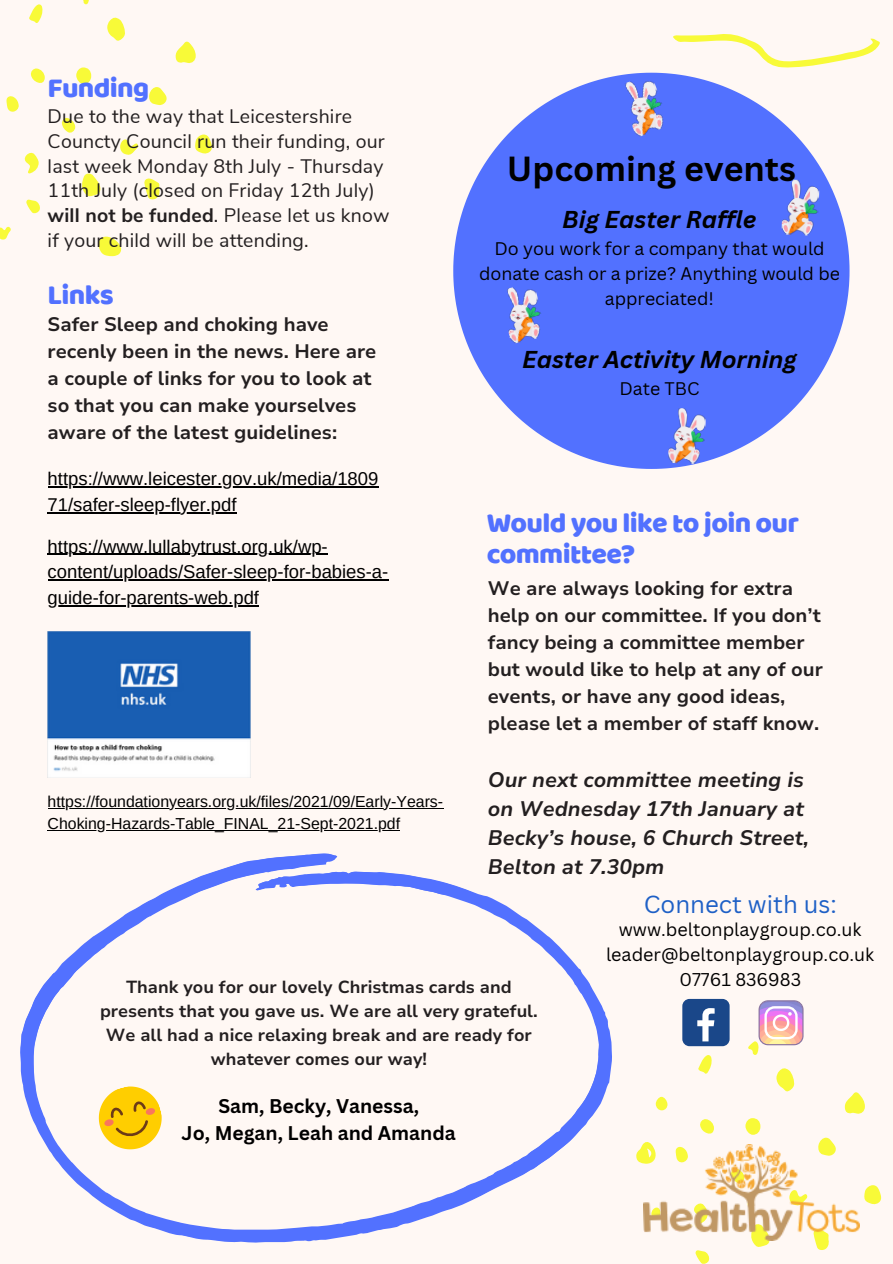
<style>
.page{position:relative;width:893px;height:1264px;background:#fff}
.page>*{position:absolute;margin:0;border:0;box-sizing:border-box;transform-origin:0 0}
.t1{font:700 33.9px "Canva Sans";color:#000}
.t2{font:28.5px/30.3px "Baloo Bhai";letter-spacing:-.025em;color:#5271ff}
.t3{font:24px "Canva Sans";color:#1e60c6}
.t4{font:italic 700 23.7px "Canva Sans";color:#000}
.t5{font:italic 700 21px/29.2px "Nunito Sans 10 pt";color:#231f20}
.t6{font:700 19.5px/27px "Nunito Sans 10 pt";color:#231f20}
.t7{font:19.5px/24.8px "Nunito Sans";letter-spacing:.01em;color:#231f20}
.t8{font:700 19.35px "Canva Sans";color:#000}
.t9{font:18.45px/25.7px "Arimo";color:#000}
.t10{font:18px "Canva Sans";color:#000}
.t11{font:17.7px/24.8px "Canva Sans";color:#000;text-align:center}
.t12{font:700 17.4px/24px "Nunito Sans 10 pt";color:#231f20;text-align:center}
.t13{font:15.9px/21.8px "Arimo";color:#000}
.s1{font-weight:700}
</style>
<div class="page">
<div style="left:0;top:0;width:892px;height:1263px;background:#fff8f4"></div>
<svg style="left:98px;top:236px;width:24px;height:20px"></svg>
<svg style="left:175px;top:41px;width:21px;height:22px"></svg>
<svg style="left:82px;top:173px;width:18px;height:24px"></svg>
<svg style="left:107px;top:17px;width:18px;height:24px"></svg>
<svg style="left:195px;top:134px;width:17px;height:20px"></svg>
<svg style="left:144px;top:178px;width:16px;height:21px"></svg>
<svg style="left:149px;top:87px;width:18px;height:18px"></svg>
<div style="left:76px;top:67px;width:15px;height:17px;background:#f8fa38;border-radius:50%"></div>
<svg style="left:24px;top:152px;width:15px;height:22px"></svg>
<svg style="left:120px;top:139px;width:18px;height:16px"></svg>
<svg style="left:29px;top:4px;width:14px;height:19px"></svg>
<svg style="left:30px;top:68px;width:15px;height:15px"></svg>
<svg style="left:6px;top:96px;width:13px;height:16px"></svg>
<svg style="left:62px;top:118px;width:13px;height:15px"></svg>
<svg style="left:26px;top:199px;width:14px;height:15px"></svg>
<svg style="left:0;top:226px;width:11px;height:14px"></svg>
<svg style="left:83px;top:0;width:6px;height:4px"></svg>
<svg style="left:844px;top:1092px;width:20px;height:22px"></svg>
<svg style="left:752px;top:1240px;width:17px;height:7px"></svg>
<svg style="left:776px;top:1068px;width:19px;height:24px"></svg>
<svg style="left:636px;top:1142px;width:15px;height:21px"></svg>
<svg style="left:864px;top:1185px;width:17px;height:20px"></svg>
<svg style="left:815px;top:1240px;width:14px;height:10px"></svg>
<svg style="left:818px;top:1137px;width:16px;height:7px"></svg>
<div style="left:745px;top:1117px;width:15px;height:17px;background:#f8fa38;border-radius:50%"></div>
<svg style="left:698px;top:1055px;width:14px;height:19px"></svg>
<svg style="left:700px;top:1119px;width:14px;height:15px"></svg>
<svg style="left:695px;top:1250px;width:15px;height:13px"></svg>
<svg style="left:655px;top:1096px;width:12px;height:14px"></svg>
<svg style="left:673px;top:34px;width:207px;height:34px"></svg>
<img style="left:643px;top:1144px;width:216px;height:96px">
<svg style="left:20px;top:853px;width:590px;height:389px"></svg>
<svg style="left:260px;top:884px;width:10px;height:4px"></svg>
<svg style="left:453px;top:73px;width:396px;height:396px;fill:#5271ff"></svg>
<img style="left:499px;top:282px;width:47px;height:62px">
<div style="left:682px;top:998px;width:47px;height:48px;background:#1a4789;border-radius:7px"></div>
<svg style="left:697px;top:1008px;width:17px;height:33px"></svg>
<svg style="left:748px;top:1000px;width:55px;height:54px"></svg>
<img style="left:48px;top:631px;width:202px;height:143px">
<img style="left:781px;top:179px;width:38px;height:57px">
<img style="left:667px;top:407px;width:39px;height:57px">
<img style="left:617px;top:74px;width:53px;height:64px">
<svg style="left:92px;top:1079px;width:77px;height:77px"></svg>
<hr style="left:48px;top:486px;width:330px;height:1px;background:#000">
<hr style="left:48px;top:512px;width:189px;height:1px;background:#000">
<hr style="left:48px;top:553px;width:280px;height:2px;background:#000">
<hr style="left:48px;top:579px;width:340px;height:1px;background:#000">
<hr style="left:48px;top:605px;width:211px;height:1px;background:#000">
<hr style="left:48px;top:807px;width:395px;height:1px;background:#000">
<hr style="left:48px;top:829px;width:352px;height:1px;background:#000">
<p class="t2" style="left:48px;top:72px;width:103px">Funding</p>
<p class="t7" style="left:48px;top:104px;width:343px">Due to the way that Leicestershire Councty Council run their funding, our last week Monday 8th July - Thursday 11th July (closed on Friday 12th July) <span class="s1">will not be funded</span>. Please let us know if your child will be attending.</p>
<p class="t2" style="left:48px;top:279px;width:68px">Links</p>
<p class="t6" style="left:48px;top:311px;width:330px">Safer Sleep and choking have recenly been in the news. Here are a couple of links for you to look at so that you can make yourselves aware of the latest guidelines:</p>
<p class="t1" style="left:506px;top:145px;width:291px">Upcoming events</p>
<p class="t4" style="left:562px;top:203px;width:196px">Big Easter Raffle</p>
<p class="t11" style="left:479px;top:236px;width:362px">Do you work for a company that would donate cash or a prize? Anything would be appreciated!</p>
<p class="t4" style="left:522px;top:342px;width:276px">Easter Activity Morning</p>
<p class="t11" style="left:619px;top:375px;width:82px">Date TBC</p>
<p class="t9" style="left:48px;top:466px;width:332px">https://www.leicester.gov.uk/media/1809<br>71/safer-sleep-flyer.pdf</p>
<p class="t9" style="left:48px;top:533px;width:342px">https://www.lullabytrust.org.uk/wp&shy;content/uploads/Safer-sleep-for-babies-a&shy;guide-for-parents-web.pdf</p>
<p class="t2" style="left:486px;top:507px;width:314px">Would you like to join our committee?</p>
<p class="t6" style="left:488px;top:575px;width:336px">We are always looking for extra help on our committee. If you don’t fancy being a committee member but would like to help at any of our events, or have any good ideas, please let a member of staff know.</p>
<p class="t5" style="left:488px;top:765px;width:323px">Our next committee meeting is on Wednesday 17th January at<br>Becky’s house, 6 Church Street,<br>Belton at 7.30pm</p>
<p class="t3" style="left:643px;top:887px;width:195px">Connect with us:</p>
<p class="t10" style="left:618px;top:916px;width:244px">www.beltonplaygroup.co.uk</p>
<p class="t10" style="left:606px;top:941px;width:270px">leader@beltonplaygroup.co.uk</p>
<p class="t10" style="left:679px;top:966px;width:123px">07761 836983</p>
<p class="t13" style="left:48px;top:790px;width:397px">https://foundationyears.org.uk/files/2021/09/Early-Years-<br>Choking-Hazards-Table_FINAL_21-Sept-2021.pdf</p>
<p class="t12" style="left:100px;top:974px;width:439px">Thank you for our lovely Christmas cards and presents that you gave us. We are all very grateful.<br>We all had a nice relaxing break and are ready for whatever comes our way!</p>
<p class="t8" style="left:218px;top:1092px;width:202px">Sam, Becky, Vanessa,</p>
<p class="t8" style="left:182px;top:1119px;width:275px">Jo, Megan, Leah and Amanda</p>
</div>
